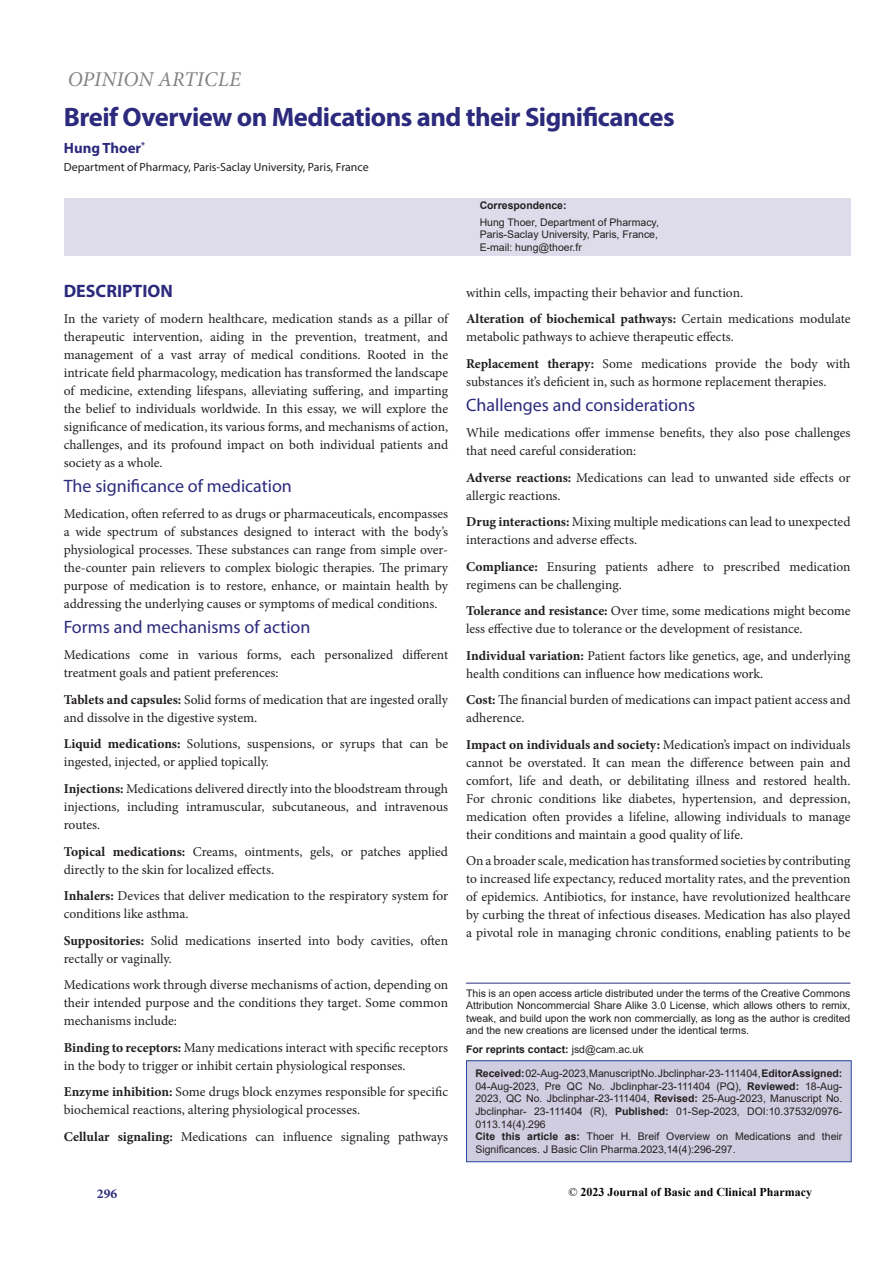
<style>
.page{position:relative;width:893px;height:1263px;background:#fff}
.page>*{position:absolute;margin:0;border:0;box-sizing:border-box;transform-origin:0 0}
.t1{font:700 26.7px "Myriad Pro";letter-spacing:-.02em;color:#2c2a7c}
.t2{font:italic 21px "Minion Pro";letter-spacing:.01em;color:#808284}
.p2{font:18px "Myriad Pro";color:#2c2a7c}
.p1{font:700 18px "Myriad Pro";color:#2c2a7c}
.t3{font:700 14.85px "Myriad Pro";color:#2c2a7c}
.t4{font:13.5px/18px "Minion Pro";color:#231f20}
.t5{font:700 13.5px "Minion Pro";color:#2c2a7c}
.t6{font:700 12px "Times New Roman";color:#040503}
.t7{font:11.85px "Myriad Pro";color:#231f20}
.t8{font:10.5px/12.6px "Arial";color:#231f20;text-align:justify}
.t9{font:700 10.5px "Arial";color:#231f20}
.s1{font-weight:700}
.s2{font-weight:400}
</style>
<div class="page">
<hr style="left:466px;top:983px;width:384px;height:1px;background:#2b2f79">
<div style="left:466px;top:1061px;width:385px;height:101px;background:#d1cde0"></div>
<div style="left:466px;top:1060px;width:386px;height:102px;border:1px solid #26489d"></div>
<div style="left:64px;top:198px;width:786px;height:57px;background:#dedcea"></div>
<h2 class="t2" style="left:68px;top:65px;width:174px">OPINION ARTICLE</h2>
<p class="t1" style="left:64px;top:100px;width:612px">Breif Overview on Medications and their Significances</p>
<p class="t3" style="left:64px;top:138px;width:83px">Hung Thoer<sup>*</sup></p>
<p class="t7" style="left:64px;top:160px;width:306px">Department of Pharmacy, Paris-Saclay University, Paris, France</p>
<p class="t9" style="left:480px;top:198px;width:88px">Correspondence:</p>
<p class="t8" style="left:480px;top:215px;width:181px">Hung Thoer, Department of Pharmacy, Paris-Saclay University, Paris, France, E-mail: hung@thoer.fr</p>
<p class="p1" style="left:64px;top:279px;width:111px">DESCRIPTION</p>
<p class="t4" style="left:64px;top:310px;width:386px;text-align:justify">In the variety of modern healthcare, medication stands as a pillar of therapeutic intervention, aiding in the prevention, treatment, and management of a vast array of medical conditions. Rooted in the intricate field pharmacology, medication has transformed the landscape of medicine, extending lifespans, alleviating suffering, and imparting the belief to individuals worldwide. In this essay, we will explore the significance of medication, its various forms, and mechanisms of action, challenges, and its profound impact on both individual patients and society as a whole.</p>
<p class="p2" style="left:64px;top:475px;width:230px">The significance of medication</p>
<p class="t4" style="left:64px;top:505px;width:386px;text-align:justify">Medication, often referred to as drugs or pharmaceuticals, encompasses a wide spectrum of substances designed to interact with the body’s physiological processes. These substances can range from simple over&shy;the-counter pain relievers to complex biologic therapies. The primary purpose of medication is to restore, enhance, or maintain health by addressing the underlying causes or symptoms of medical conditions.</p>
<p class="p2" style="left:64px;top:616px;width:248px">Forms and mechanisms of action</p>
<p class="t4" style="left:64px;top:646px;width:386px">Medications come in various forms, each personalized different treatment goals and patient preferences:</p>
<p class="t4" style="left:64px;top:691px;width:386px"><span class="s1">Tablets and capsules:</span> Solid forms of medication that are ingested orally and dissolve in the digestive system.</p>
<p class="t4" style="left:64px;top:735px;width:386px"><span class="s1">Liquid medications:</span> Solutions, suspensions, or syrups that can be ingested, injected, or applied topically.</p>
<p class="t4" style="left:64px;top:780px;width:386px;text-align:justify"><span class="s1">Injections:</span> Medications delivered directly into the bloodstream through injections, including intramuscular, subcutaneous, and intravenous routes.</p>
<p class="t4" style="left:64px;top:842px;width:386px"><span class="s1">Topical medications:</span> Creams, ointments, gels, or patches applied directly to the skin for localized effects.</p>
<p class="t4" style="left:64px;top:887px;width:386px"><span class="s1">Inhalers:</span> Devices that deliver medication to the respiratory system for conditions like asthma.</p>
<p class="t4" style="left:64px;top:931px;width:386px"><span class="s1">Suppositories:</span> Solid medications inserted into body cavities, often rectally or vaginally.</p>
<p class="t4" style="left:64px;top:976px;width:386px;text-align:justify">Medications work through diverse mechanisms of action, depending on their intended purpose and the conditions they target. Some common mechanisms include:</p>
<p class="t4" style="left:64px;top:1038px;width:386px"><span class="s1">Binding to receptors:</span> Many medications interact with specific receptors in the body to trigger or inhibit certain physiological responses.</p>
<p class="t4" style="left:64px;top:1083px;width:386px"><span class="s1">Enzyme inhibition:</span> Some drugs block enzymes responsible for specific biochemical reactions, altering physiological processes.</p>
<p class="t4" style="left:64px;top:1127px;width:386px"><span class="s1">Cellular signaling:</span> Medications can influence signaling pathways</p>
<p class="t4" style="left:466px;top:284px;width:279px">within cells, impacting their behavior and function.</p>
<p class="t4" style="left:466px;top:310px;width:386px"><span class="s1">Alteration of biochemical pathways:</span> Certain medications modulate metabolic pathways to achieve therapeutic effects.</p>
<p class="t4" style="left:466px;top:355px;width:386px"><span class="s1">Replacement therapy:</span> Some medications provide the body with substances it’s deficient in, such as hormone replacement therapies.</p>
<p class="p2" style="left:466px;top:393px;width:231px">Challenges and considerations</p>
<p class="t4" style="left:466px;top:424px;width:386px">While medications offer immense benefits, they also pose challenges that need careful consideration:</p>
<p class="t4" style="left:466px;top:468px;width:386px"><span class="s1">Adverse reactions:</span> Medications can lead to unwanted side effects or allergic reactions.</p>
<p class="t4" style="left:466px;top:513px;width:386px"><span class="s1">Drug interactions:</span> Mixing multiple medications can lead to unexpected interactions and adverse effects.</p>
<p class="t4" style="left:466px;top:557px;width:386px"><span class="s1">Compliance:</span> Ensuring patients adhere to prescribed medication regimens can be challenging.</p>
<p class="t4" style="left:466px;top:602px;width:386px"><span class="s1">Tolerance and resistance:</span> Over time, some medications might become less effective due to tolerance or the development of resistance.</p>
<p class="t4" style="left:466px;top:646px;width:386px"><span class="s1">Individual variation:</span> Patient factors like genetics, age, and underlying health conditions can influence how medications work.</p>
<p class="t4" style="left:466px;top:691px;width:386px"><span class="s1">Cost:</span> The financial burden of medications can impact patient access and adherence.</p>
<p class="t4" style="left:466px;top:735px;width:386px;text-align:justify"><span class="s1">Impact on individuals and society:</span> Medication’s impact on individuals cannot be overstated. It can mean the difference between pain and comfort, life and death, or debilitating illness and restored health.<br>For chronic conditions like diabetes, hypertension, and depression, medication often provides a lifeline, allowing individuals to manage their conditions and maintain a good quality of life.</p>
<p class="t4" style="left:466px;top:852px;width:386px;text-align:justify">On a broader scale, medication has transformed societies by contributing to increased life expectancy, reduced mortality rates, and the prevention of epidemics. Antibiotics, for instance, have revolutionized healthcare by curbing the threat of infectious diseases. Medication has also played a pivotal role in managing chronic conditions, enabling patients to be</p>
<p class="t8" style="left:466px;top:986px;width:386px">This is an open access article distributed under the terms of the Creative Commons Attribution Noncommercial Share Alike 3.0 License, which allows others to remix, tweak, and build upon the work non commercially, as long as the author is credited and the new creations are licensed under the identical terms.</p>
<p class="t9" style="left:466px;top:1042px;width:179px">For reprints contact: <span class="s2">jsd@cam.ac.uk</span></p>
<p class="t8" style="left:475px;top:1067px;width:368px"><span class="s1">Received:</span> 02-Aug-2023, Manuscript No. Jbclinphar-23- 111404, <span class="s1">Editor Assigned:<br></span>04-Aug-2023, Pre QC No. Jbclinphar-23-111404 (PQ), <span class="s1">Reviewed:</span> 18-Aug-2023, QC No. Jbclinphar-23-111404, <span class="s1">Revised:</span> 25-Aug-2023, Manuscript No.<br>Jbclinphar- 23-111404 (R), <span class="s1">Published:</span> 01-Sep-2023, DOI:10.37532/0976- 0113.14(4).296</p>
<p class="t8" style="left:475px;top:1130px;width:368px"><span class="s1">Cite this article as:</span> Thoer H. Breif Overview on Medications and their<br>Significances. J Basic Clin Pharma.2023,14(4):296-297.</p>
<p class="t5" style="left:97px;top:1184px;width:22px">296</p>
<p class="t6" style="left:568px;top:1183px;width:245px"><span class="s2">©</span> 2023 Journal of Basic and Clinical Pharmacy</p>
</div>
